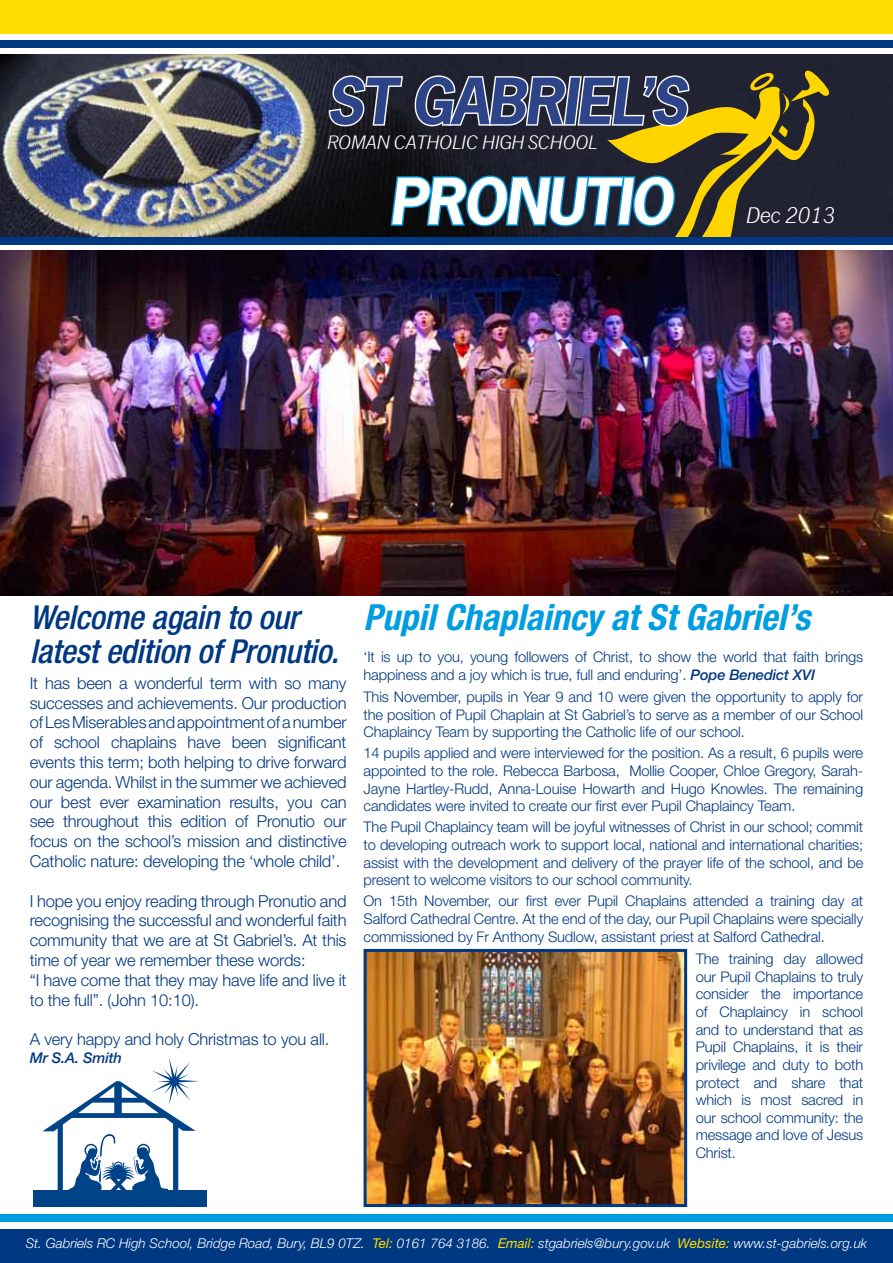
<style>
.page{position:relative;width:893px;height:1263px;background:#fff}
.page>*{position:absolute;margin:0;border:0;box-sizing:border-box;transform-origin:0 0}
.t1{font:italic 700 60px "News Gothic Std";letter-spacing:-.03em;color:#2d4489}
.t2{font:italic 700 60px "News Gothic Std";letter-spacing:-.03em;color:#fff}
.t3{font:italic 700 condensed 36px "Helvetica Neue LT";color:#009ee0}
.t4{font:italic 500 condensed 33px/34.5px "Helvetica Neue LT";letter-spacing:-.01em;color:#003882}
.t5{font:italic 21px "News Gothic";letter-spacing:-.03em;color:#fff}
.t6{font:italic 18px "News Gothic";letter-spacing:-.03em;color:#fff}
.t7{font:300 16.5px/19.8px "Helvetica Neue LT";letter-spacing:-.01em;color:#003882;text-align:justify}
.t8{font:300 14.7px/17.7px "Helvetica Neue LT";letter-spacing:-.01em;color:#003882;text-align:justify}
.t9{font:italic 500 14.7px "Helvetica Neue LT";letter-spacing:-.01em;color:#003882}
.t10{font:italic 300 13.5px "Helvetica Neue LT";color:#fff}
.s1{font-weight:500;font-style:italic}
.s2{font-weight:400;color:#fd0}
</style>
<div class="page">
<div style="left:0;top:0;width:893px;height:34px;background:#fd0"></div>
<div style="left:0;top:40px;width:893px;height:8px;background:#003882"></div>
<div style="left:0;top:1229px;width:893px;height:34px;background:#003882"></div>
<div style="left:0;top:1214px;width:893px;height:8px;background:#009ee0"></div>
<img style="left:368px;top:953px;width:315px;height:250px">
<div style="left:364px;top:949px;width:323px;height:258px;border:3px solid #003882"></div>
<img style="left:0;top:55px;width:893px;height:182px">
<div style="left:0;top:237px;width:893px;height:8px;background:#003882"></div>
<svg style="left:327px;top:69px;width:504px;height:168px;background:#42483d"></svg>
<img style="left:0;top:251px;width:893px;height:344px">
<svg style="left:43px;top:1058px;width:157px;height:133px"></svg>
<div style="left:33px;top:1191px;width:174px;height:16px;background:#004487"></div>
<h1 class="t1" style="left:326px;top:62px;width:362px">ST GABRIEL’S</h1>
<p class="t6" style="left:326px;top:132px;width:273px">ROMAN CATHOLIC HIGH SCHOOL</p>
<h1 class="t2" style="left:389px;top:162px;width:285px">PRONUTIO</h1>
<h3 class="t5" style="left:745px;top:203px;width:92px">Dec 2013</h3>
<h3 class="t4" style="left:30px;top:599px;width:311px">Welcome again to our latest edition of Pronutio.</h3>
<p class="t7" style="left:30px;top:673px;width:318px">It has been a wonderful term with so many successes and achievements. Our production of Les Miserables and appointment of a number of school chaplains have been significant events this term; both helping to drive forward our agenda. Whilst in the summer we achieved our best ever examination results, you can see throughout this edition of Pronutio our focus on the school’s mission and distinctive Catholic nature: developing the ‘whole child’.</p>
<p class="t7" style="left:30px;top:890px;width:318px;text-align:left">I hope you enjoy reading through Pronutio and recognising the successful and wonderful faith community that we are at St Gabriel’s. At this time of year we remember these words:<br>“I have come that they may have life and live it to the full”. (John 10:10).</p>
<p class="t7" style="left:30px;top:1029px;width:301px">A very happy and holy Christmas to you all.</p>
<p class="t9" style="left:30px;top:1049px;width:94px">Mr S.A. Smith</p>
<h2 class="t3" style="left:364px;top:596px;width:448px">Pupil Chaplaincy at St Gabriel’s</h2>
<p class="t8" style="left:364px;top:647px;width:501px">‘It is up to you, young followers of Christ, to show the world that faith brings happiness and a joy which is true, full and enduring’. <span class="s1">Pope Benedict XVI</span></p>
<p class="t8" style="left:364px;top:688px;width:501px">This November, pupils in Year 9 and 10 were given the opportunity to apply for the position of Pupil Chaplain at St Gabriel’s to serve as a member of our School Chaplaincy Team by supporting the Catholic life of our school.</p>
<p class="t8" style="left:364px;top:744px;width:501px">14 pupils applied and were interviewed for the position. As a result, 6 pupils were appointed to the role. Rebecca Barbosa, Mollie Cooper, Chloe Gregory, Sarah-Jayne Hartley-Rudd, Anna-Louise Howarth and Hugo Knowles. The remaining candidates were invited to create our first ever Pupil Chaplaincy Team.</p>
<p class="t8" style="left:364px;top:818px;width:501px">The Pupil Chaplaincy team will be joyful witnesses of Christ in our school; commit to developing outreach work to support local, national and international charities; assist with the development and delivery of the prayer life of the school, and be present to welcome visitors to our school community.</p>
<p class="t8" style="left:364px;top:892px;width:501px">On 15th November, our first ever Pupil Chaplains attended a training day at Salford Cathedral Centre. At the end of the day, our Pupil Chaplains were specially commissioned by Fr Anthony Sudlow, assistant priest at Salford Cathedral.</p>
<p class="t8" style="left:696px;top:950px;width:169px">The training day allowed our Pupil Chaplains to truly consider the importance of Chaplaincy in school and to understand that as Pupil Chaplains, it is their privilege and duty to both protect and share that which is most sacred in our school community: the message and love of Jesus Christ.</p>
<p class="t10" style="left:26px;top:1235px;width:843px">St. Gabriels RC High School, Bridge Road, Bury, BL9 0TZ. <span class="s2">Tel:</span> 0161 764 3186. <span class="s2">Email:</span> stgabriels@bury.gov.uk <span class="s2">Website:</span> www.st-gabriels.org.uk</p>
</div>
